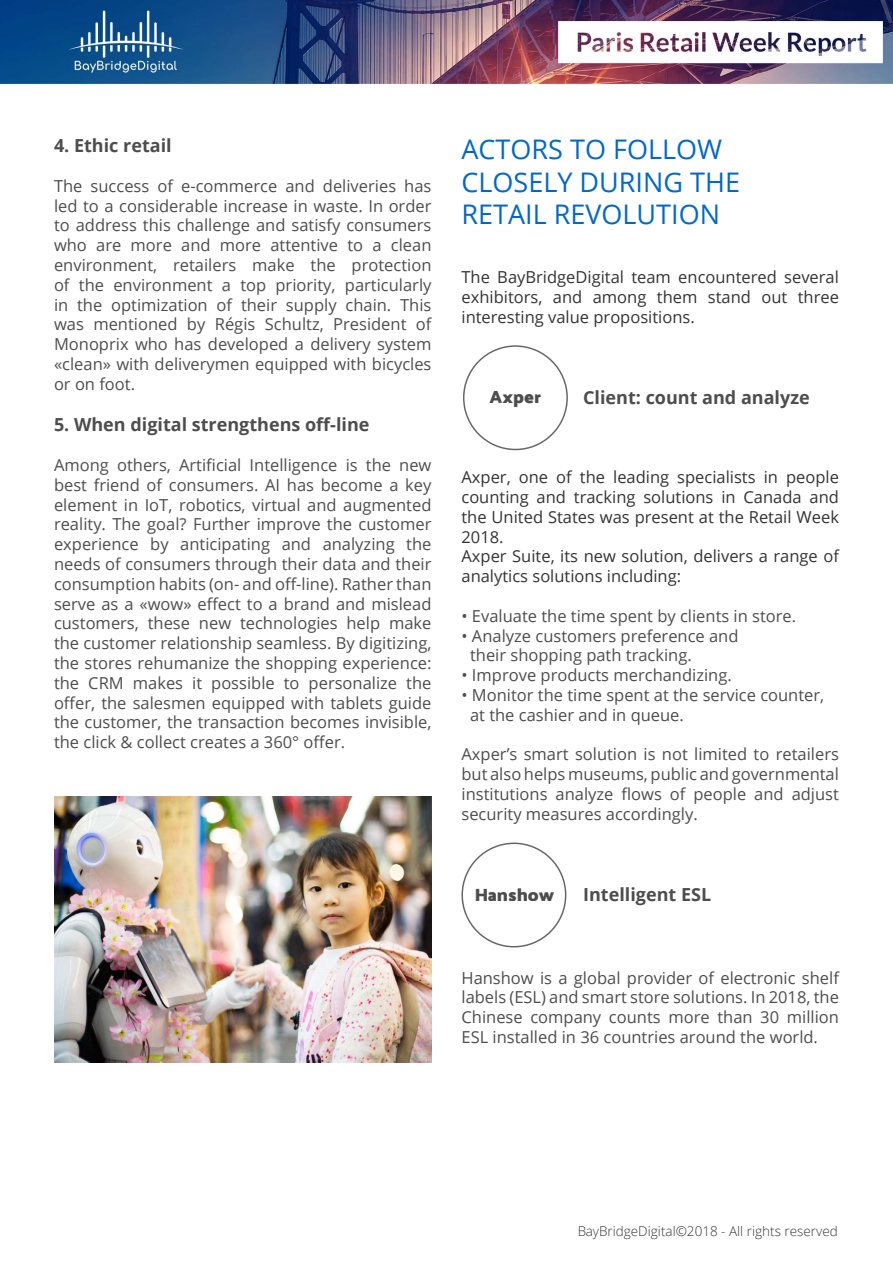
<style>
.page{position:relative;width:893px;height:1263px;background:#fff}
.page>*{position:absolute;margin:0;border:0;box-sizing:border-box;transform-origin:0 0}
.t1{font:27px/32.4px "Open Sans";color:#0068cc}
.t2{font:700 18px "Open Sans";color:#4d4d4d}
.t3{font:700 18px "Palanquin Dark";color:#000}
.t4{font:16.5px/19.8px "Open Sans";color:#4d4d4d;text-align:justify}
.t5{font:16.5px/19.8px "Open Sans";color:#333;text-align:justify}
.t6{font:300 13.5px "Open Sans";color:#000}
</style>
<div class="page">
<img style="left:0;top:0;width:893px;height:84px">
<img style="left:54px;top:796px;width:377px;height:266px">
<div style="left:463px;top:345px;width:105px;height:105px;border:2px solid #000;border-radius:50%"></div>
<div style="left:461px;top:842px;width:105px;height:105px;border:2px solid #000;border-radius:50%"></div>
<p class="t2" style="left:54px;top:133px;width:119px">4. Ethic retail</p>
<p class="t4" style="left:54px;top:176px;width:379px">The success of e-commerce and deliveries has led to a considerable increase in waste. In order to address this challenge and satisfy consumers who are more and more attentive to a clean environment, retailers make the protection of the environment a top priority, particularly in the optimization of their supply chain. This was mentioned by Régis Schultz, President of Monoprix who has developed a delivery system «clean» with deliverymen equipped with bicycles or on foot.</p>
<p class="t2" style="left:54px;top:412px;width:317px">5. When digital strengthens off-line</p>
<p class="t4" style="left:54px;top:455px;width:379px">Among others, Artificial Intelligence is the new best friend of consumers. AI has become a key element in IoT, robotics, virtual and augmented reality. The goal? Further improve the customer experience by anticipating and analyzing the needs of consumers through their data and their consumption habits (on- and off-line). Rather than serve as a «wow» effect to a brand and mislead customers, these new technologies help make the customer relationship seamless. By digitizing, the stores rehumanize the shopping experience: the CRM makes it possible to personalize the offer, the salesmen equipped with tablets guide the customer, the transaction becomes invisible, the click &amp; collect creates a 360° offer.</p>
<h1 class="t1" style="left:461px;top:132px;width:280px">ACTORS TO FOLLOW<br>CLOSELY DURING THE<br>RETAIL REVOLUTION</h1>
<p class="t5" style="left:461px;top:267px;width:379px">The BayBridgeDigital team encountered several exhibitors, and among them stand out three interesting value propositions.</p>
<p class="t3" style="left:490px;top:387px;width:53px">Axper</p>
<p class="t2" style="left:583px;top:385px;width:228px">Client: count and analyze</p>
<p class="t5" style="left:461px;top:467px;width:379px;text-align:left">Axper, one of the leading specialists in people counting and tracking solutions in Canada and the United States was present at the Retail Week 2018.<br>Axper Suite, its new solution, delivers a range of analytics solutions including:</p>
<p class="t4" style="left:461px;top:605px;width:336px">• Evaluate the time spent by clients in store.</p>
<p class="t4" style="left:470px;top:625px;width:270px;text-indent:-9px">• Analyze customers preference and their shopping path tracking.</p>
<p class="t4" style="left:461px;top:665px;width:272px">• Improve products merchandizing.</p>
<p class="t4" style="left:470px;top:685px;width:356px;text-indent:-9px">• Monitor the time spent at the service counter, at the cashier and in queue.</p>
<p class="t4" style="left:461px;top:744px;width:379px">Axper’s smart solution is not limited to retailers but also helps museums, public and governmental institutions analyze flows of people and adjust security measures accordingly.</p>
<p class="t3" style="left:474px;top:884px;width:82px">Hanshow</p>
<p class="t2" style="left:583px;top:881px;width:129px">Intelligent ESL</p>
<p class="t4" style="left:461px;top:967px;width:379px">Hanshow is a global provider of electronic shelf labels (ESL) and smart store solutions. In 2018, the Chinese company counts more than 30 million ESL installed in 36 countries around the world.</p>
<p class="t6" style="left:577px;top:1222px;width:262px">BayBridgeDigital©2018 - All rights reserved</p>
</div>
